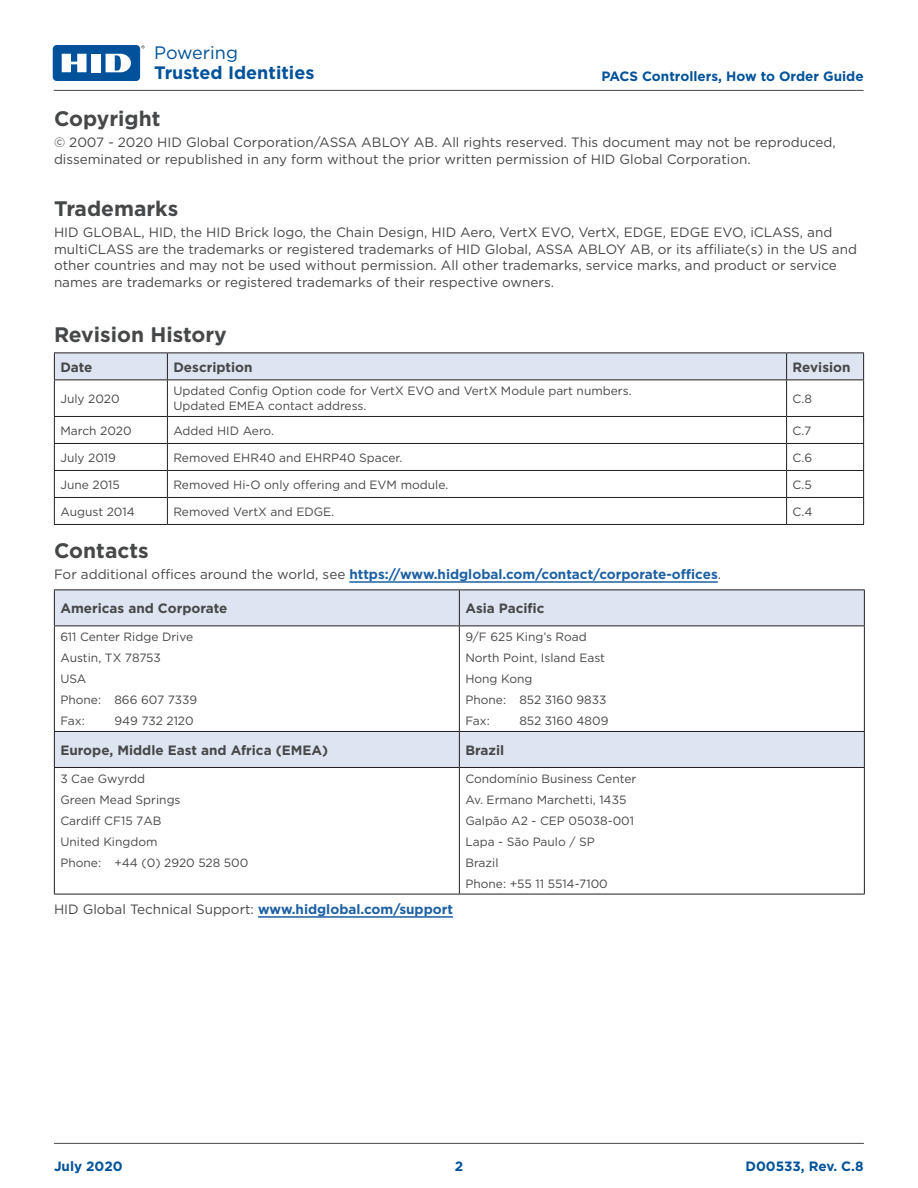
<style>
.page{position:relative;width:918px;height:1188px;background:#fff}
.page>*{position:absolute;margin:0;border:0;box-sizing:border-box;transform-origin:0 0}
.Heading_1_Unnumbered{font:700 21px "Gotham";color:#464748}
.t1{font:700 18px "Gotham";color:#01529a}
.t2{font:18px "Gotham";color:#01529a}
.Body_1{font:13.5px/16.5px "Gotham";color:#464748}
.Table_Heading_Left{font:700 13.5px "Gotham";color:#464748}
.Body_1-2{font:700 13.5px "Gotham";color:#1d60a4}
.t3{font:700 13.5px "Gotham";color:#01529a}
.Table_Body_Left{font:12px "Gotham";color:#464748}
.s1{font-weight:400;color:#464748}
.s2{font-weight:700;color:#1d60a4}
</style>
<div class="page">
<hr style="left:54px;top:90px;width:809px;height:1px;background:#464748">
<hr style="left:54px;top:1143px;width:810px;height:1px;background:#464748">
<svg style="left:141px;top:45px;width:4px;height:4px"></svg>
<div style="left:53px;top:45px;width:87px;height:36px;background:#01529a;border-radius:4px"></div>
<div style="left:92px;top:54px;width:9px;height:18px;background:#fff"></div>
<svg style="left:62px;top:54px;width:25px;height:18px"></svg>
<svg style="left:106px;top:54px;width:25px;height:18px"></svg>
<hr style="left:349px;top:581px;width:369px;height:2px;background:#1d60a4">
<hr style="left:258px;top:916px;width:195px;height:2px;background:#1d60a4">
<hr style="left:54px;top:352px;width:113px;height:1px;background:#231f20">
<hr style="left:167px;top:352px;width:620px;height:1px;background:#231f20">
<hr style="left:787px;top:352px;width:77px;height:1px;background:#231f20">
<svg style="left:54px;top:353px;width:810px;height:27px;background:#d6dbe8"></svg>
<hr style="left:54px;top:380px;width:113px;height:1px;background:#231f20">
<hr style="left:54px;top:380px;width:1px;height:36px;background:#231f20">
<hr style="left:167px;top:380px;width:620px;height:1px;background:#231f20">
<hr style="left:167px;top:380px;width:1px;height:36px;background:#231f20">
<hr style="left:787px;top:380px;width:77px;height:1px;background:#231f20">
<hr style="left:786px;top:380px;width:1px;height:36px;background:#231f20">
<hr style="left:863px;top:380px;width:1px;height:36px;background:#231f20">
<hr style="left:54px;top:416px;width:113px;height:1px;background:#231f20">
<hr style="left:167px;top:416px;width:620px;height:1px;background:#231f20">
<hr style="left:787px;top:416px;width:77px;height:1px;background:#231f20">
<hr style="left:54px;top:443px;width:113px;height:1px;background:#231f20">
<hr style="left:167px;top:443px;width:620px;height:1px;background:#231f20">
<hr style="left:787px;top:443px;width:77px;height:1px;background:#231f20">
<hr style="left:54px;top:470px;width:113px;height:1px;background:#231f20">
<hr style="left:167px;top:470px;width:620px;height:1px;background:#231f20">
<hr style="left:787px;top:470px;width:77px;height:1px;background:#231f20">
<hr style="left:54px;top:497px;width:113px;height:1px;background:#231f20">
<svg style="left:54px;top:417px;width:1px;height:107px"></svg>
<hr style="left:167px;top:497px;width:620px;height:1px;background:#231f20">
<svg style="left:167px;top:417px;width:1px;height:107px"></svg>
<hr style="left:787px;top:497px;width:77px;height:1px;background:#231f20">
<svg style="left:786px;top:417px;width:1px;height:107px"></svg>
<svg style="left:863px;top:417px;width:1px;height:107px"></svg>
<hr style="left:54px;top:524px;width:113px;height:1px;background:#231f20">
<hr style="left:167px;top:524px;width:620px;height:1px;background:#231f20">
<hr style="left:787px;top:524px;width:77px;height:1px;background:#231f20">
<svg style="left:55px;top:591px;width:809px;height:176px"></svg>
<hr style="left:54px;top:590px;width:405px;height:1px;background:#231f20">
<hr style="left:54px;top:590px;width:1px;height:36px;background:#231f20">
<hr style="left:459px;top:590px;width:406px;height:1px;background:#231f20">
<hr style="left:459px;top:590px;width:1px;height:36px;background:#231f20">
<hr style="left:864px;top:590px;width:1px;height:36px;background:#231f20">
<hr style="left:54px;top:626px;width:405px;height:1px;background:#231f20">
<hr style="left:54px;top:626px;width:1px;height:105px;background:#231f20">
<hr style="left:459px;top:626px;width:406px;height:1px;background:#231f20">
<hr style="left:459px;top:626px;width:1px;height:105px;background:#231f20">
<hr style="left:864px;top:626px;width:1px;height:105px;background:#231f20">
<hr style="left:54px;top:731px;width:405px;height:1px;background:#231f20">
<hr style="left:54px;top:732px;width:1px;height:35px;background:#231f20">
<hr style="left:459px;top:731px;width:406px;height:1px;background:#231f20">
<hr style="left:459px;top:732px;width:1px;height:35px;background:#231f20">
<hr style="left:864px;top:732px;width:1px;height:35px;background:#231f20">
<hr style="left:54px;top:767px;width:405px;height:1px;background:#231f20">
<hr style="left:54px;top:768px;width:1px;height:126px;background:#231f20">
<hr style="left:459px;top:767px;width:406px;height:1px;background:#231f20">
<hr style="left:459px;top:768px;width:1px;height:126px;background:#231f20">
<hr style="left:864px;top:768px;width:1px;height:126px;background:#231f20">
<hr style="left:54px;top:894px;width:405px;height:1px;background:#231f20">
<hr style="left:459px;top:894px;width:406px;height:1px;background:#231f20">
<h2 class="t2" style="left:154px;top:42px;width:85px">Powering</h2>
<h2 class="t1" style="left:154px;top:61px;width:162px">Trusted Identities</h2>
<p class="t3" style="left:601px;top:67px;width:264px">PACS Controllers, How to Order Guide</p>
<p class="Heading_1_Unnumbered" style="left:54px;top:105px;width:108px">Copyright</p>
<p class="Body_1" style="left:54px;top:134px;width:783px">© 2007 - 2020 HID Global Corporation/ASSA ABLOY AB. All rights reserved. This document may not be reproduced, disseminated or republished in any form without the prior written permission of HID Global Corporation.</p>
<p class="Heading_1_Unnumbered" style="left:54px;top:195px;width:126px">Trademarks</p>
<p class="Body_1" style="left:54px;top:224px;width:805px">HID GLOBAL, HID, the HID Brick logo, the Chain Design, HID Aero, VertX EVO, VertX, EDGE, EDGE EVO, iCLASS, and multiCLASS are the trademarks or registered trademarks of HID Global, ASSA ABLOY AB, or its affiliate(s) in the US and other countries and may not be used without permission. All other trademarks, service marks, and product or service names are trademarks or registered trademarks of their respective owners.</p>
<p class="Heading_1_Unnumbered" style="left:54px;top:321px;width:174px">Revision History</p>
<p class="Table_Heading_Left" style="left:60px;top:358px;width:34px">Date</p>
<p class="Table_Heading_Left" style="left:173px;top:358px;width:81px">Description</p>
<p class="Table_Heading_Left" style="left:793px;top:358px;width:59px">Revision</p>
<p class="Table_Body_Left" style="left:60px;top:391px;width:61px">July 2020</p>
<p class="Table_Body_Left" style="left:173px;top:384px;width:460px">Updated Config Option code for VertX EVO and VertX Module part numbers.</p>
<p class="Table_Body_Left" style="left:173px;top:399px;width:195px">Updated EMEA contact address.</p>
<p class="Table_Body_Left" style="left:793px;top:391px;width:21px">C.8</p>
<p class="Table_Body_Left" style="left:60px;top:423px;width:73px">March 2020</p>
<p class="Table_Body_Left" style="left:173px;top:423px;width:102px">Added HID Aero.</p>
<p class="Table_Body_Left" style="left:793px;top:423px;width:20px">C.7</p>
<p class="Table_Body_Left" style="left:60px;top:450px;width:57px">July 2019</p>
<p class="Table_Body_Left" style="left:173px;top:450px;width:230px">Removed EHR40 and EHRP40 Spacer.</p>
<p class="Table_Body_Left" style="left:793px;top:450px;width:21px">C.6</p>
<p class="Table_Body_Left" style="left:60px;top:477px;width:61px">June 2015</p>
<p class="Table_Body_Left" style="left:173px;top:477px;width:276px">Removed Hi-O only offering and EVM module.</p>
<p class="Table_Body_Left" style="left:793px;top:477px;width:21px">C.5</p>
<p class="Table_Body_Left" style="left:60px;top:504px;width:76px">August 2014</p>
<p class="Table_Body_Left" style="left:173px;top:504px;width:162px">Removed VertX and EDGE.</p>
<p class="Table_Body_Left" style="left:793px;top:504px;width:21px">C.4</p>
<p class="Heading_1_Unnumbered" style="left:54px;top:537px;width:96px">Contacts</p>
<p class="Body_1-2" style="left:54px;top:565px;width:669px"><span class="s1">For additional offices around the world, see</span> https://www.hidglobal.com/contact/corporate-offices<span class="s1">.</span></p>
<p class="Table_Heading_Left" style="left:60px;top:600px;width:168px">Americas and Corporate</p>
<p class="Table_Heading_Left" style="left:465px;top:600px;width:81px">Asia Pacific</p>
<p class="Table_Body_Left" style="left:60px;top:630px;width:134px">611 Center Ridge Drive</p>
<p class="Table_Body_Left" style="left:60px;top:651px;width:102px">Austin, TX 78753</p>
<p class="Table_Body_Left" style="left:60px;top:672px;width:28px">USA</p>
<p class="Table_Body_Left" style="left:60px;top:693px;width:138px">Phone: 866 607 7339</p>
<p class="Table_Body_Left" style="left:60px;top:714px;width:26px">Fax:</p>
<p class="Table_Body_Left" style="left:114px;top:714px;width:81px">949 732 2120</p>
<p class="Table_Body_Left" style="left:465px;top:630px;width:123px">9/F 625 King’s Road</p>
<p class="Table_Body_Left" style="left:465px;top:651px;width:141px">North Point, Island East</p>
<p class="Table_Body_Left" style="left:465px;top:672px;width:69px">Hong Kong</p>
<p class="Table_Body_Left" style="left:465px;top:693px;width:143px">Phone: 852 3160 9833</p>
<p class="Table_Body_Left" style="left:465px;top:714px;width:26px">Fax:</p>
<p class="Table_Body_Left" style="left:519px;top:714px;width:91px">852 3160 4809</p>
<p class="Table_Heading_Left" style="left:60px;top:741px;width:269px">Europe, Middle East and Africa (EMEA)</p>
<p class="Table_Heading_Left" style="left:465px;top:741px;width:40px">Brazil</p>
<p class="Table_Body_Left" style="left:60px;top:771px;width:86px">3 Cae Gwyrdd</p>
<p class="Table_Body_Left" style="left:60px;top:792px;width:122px">Green Mead Springs</p>
<p class="Table_Body_Left" style="left:60px;top:813px;width:103px">Cardiff CF15 7AB</p>
<p class="Table_Body_Left" style="left:60px;top:834px;width:99px">United Kingdom</p>
<p class="Table_Body_Left" style="left:60px;top:855px;width:190px">Phone: +44 (0) 2920 528 500</p>
<p class="Table_Body_Left" style="left:465px;top:771px;width:173px">Condomínio Business Center</p>
<p class="Table_Body_Left" style="left:465px;top:792px;width:162px">Av. Ermano Marchetti, 1435</p>
<p class="Table_Body_Left" style="left:465px;top:813px;width:170px">Galpão A2 - CEP 05038-001</p>
<p class="Table_Body_Left" style="left:465px;top:834px;width:131px">Lapa - São Paulo / SP</p>
<p class="Table_Body_Left" style="left:465px;top:855px;width:35px">Brazil</p>
<p class="Table_Body_Left" style="left:465px;top:876px;width:144px">Phone: +55 11 5514-7100</p>
<p class="Body_1" style="left:54px;top:901px;width:401px">HID Global Technical Support: <span class="s2">www.hidglobal.com/support</span></p>
<p class="t3" style="left:54px;top:1157px;width:70px">July 2020</p>
<p class="t3" style="left:455px;top:1157px;width:10px">2</p>
<p class="t3" style="left:745px;top:1157px;width:120px">D00533, Rev. C.8</p>
</div>
